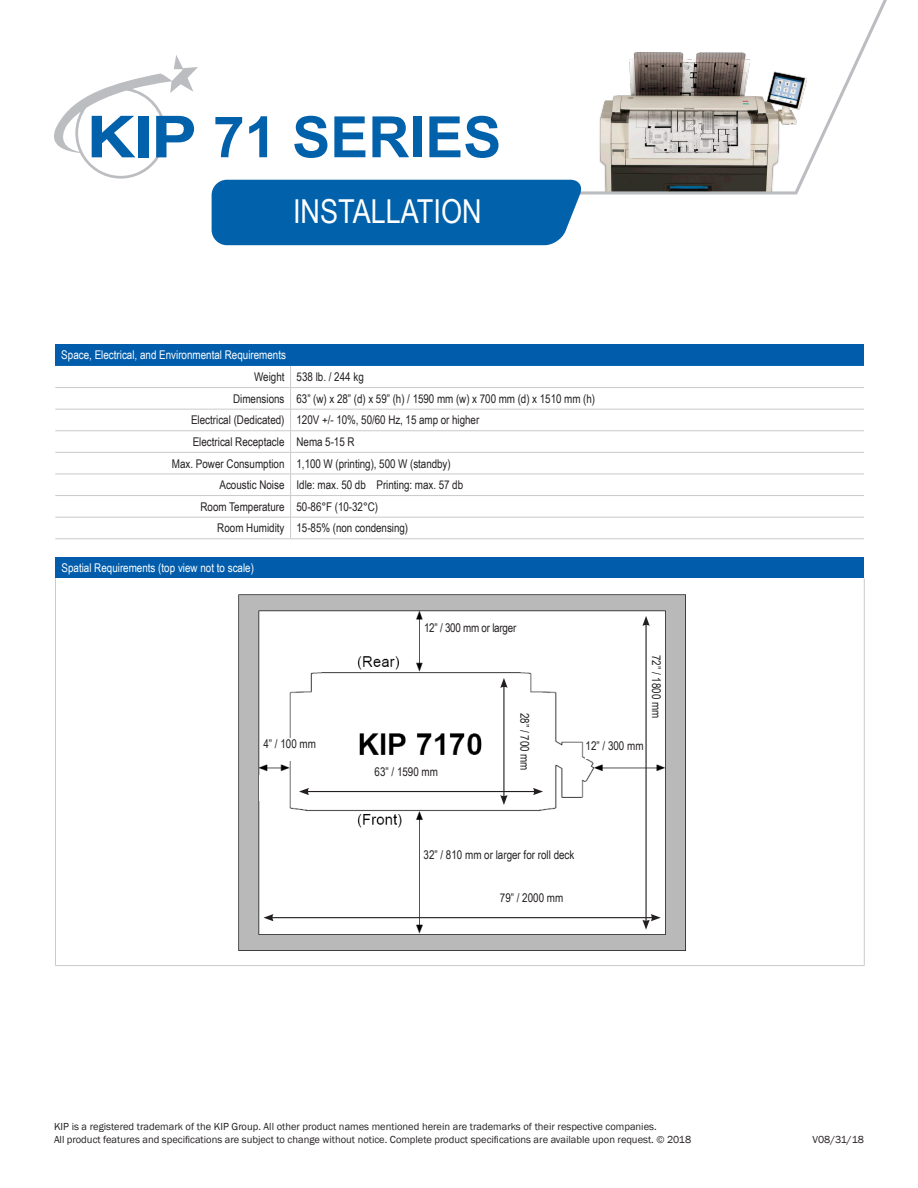
<style>
.page{position:relative;width:918px;height:1188px;background:#fff}
.page>*{position:absolute;margin:0;border:0;box-sizing:border-box;transform-origin:0 0}
.t1{font:700 57px "Arial";color:#0161aa}
.t2{font:33px "Arial Narrow";color:#fff}
.t3{font:12px "Arial Narrow";color:#231f20}
.t4{font:12px "Arial Narrow";color:#fff}
.t5{font:12px "Arial Narrow";letter-spacing:-.02em;color:#231f20}
.t6{font:10.5px/12.6px "Franklin Gothic";color:#231f20}
</style>
<div class="page">
<svg style="left:54px;top:55px;width:144px;height:124px"></svg>
<svg style="left:562px;top:0;width:325px;height:194px"></svg>
<div style="left:212px;top:180px;width:371px;height:65px;background:#0161aa"></div>
<div style="left:55px;top:345px;width:809px;height:21px;background:#015dab"></div>
<svg style="left:55px;top:408px;width:809px;height:109px"></svg>
<hr style="left:55px;top:387px;width:236px;height:1px;background:#c9cacc">
<hr style="left:291px;top:387px;width:573px;height:1px;background:#c9cacc">
<hr style="left:55px;top:409px;width:236px;height:1px;background:#c9cacc">
<hr style="left:291px;top:409px;width:573px;height:1px;background:#c9cacc">
<hr style="left:55px;top:430px;width:236px;height:1px;background:#c9cacc">
<hr style="left:291px;top:430px;width:573px;height:1px;background:#c9cacc">
<hr style="left:55px;top:452px;width:236px;height:1px;background:#c9cacc">
<hr style="left:291px;top:452px;width:573px;height:1px;background:#c9cacc">
<hr style="left:55px;top:474px;width:236px;height:1px;background:#c9cacc">
<hr style="left:291px;top:474px;width:573px;height:1px;background:#c9cacc">
<hr style="left:55px;top:495px;width:236px;height:1px;background:#c9cacc">
<hr style="left:291px;top:495px;width:573px;height:1px;background:#c9cacc">
<hr style="left:55px;top:517px;width:236px;height:1px;background:#c9cacc">
<hr style="left:291px;top:517px;width:573px;height:1px;background:#c9cacc">
<svg style="left:290px;top:366px;width:1px;height:172px"></svg>
<hr style="left:55px;top:538px;width:236px;height:1px;background:#c9cacc">
<hr style="left:291px;top:538px;width:573px;height:1px;background:#c9cacc">
<div style="left:56px;top:557px;width:808px;height:21px;background:#015dab"></div>
<hr style="left:55px;top:578px;width:1px;height:387px;background:#c9cacc">
<hr style="left:864px;top:578px;width:1px;height:387px;background:#c9cacc">
<hr style="left:55px;top:965px;width:809px;height:1px;background:#c9cacc">
<img style="left:238px;top:594px;width:448px;height:357px">
<div style="left:263px;top:739px;width:84px;height:22px;background:#fff"></div>
<div style="left:586px;top:742px;width:61px;height:17px;background:#fff"></div>
<hr style="left:307px;top:791px;width:228px;height:1px;background:#231f20">
<svg style="left:533px;top:788px;width:10px;height:7px"></svg>
<svg style="left:299px;top:788px;width:10px;height:7px"></svg>
<hr style="left:503px;top:686px;width:1px;height:111px;background:#231f20">
<svg style="left:500px;top:678px;width:8px;height:10px"></svg>
<svg style="left:500px;top:795px;width:8px;height:10px"></svg>
<hr style="left:271px;top:917px;width:382px;height:1px;background:#231f20">
<svg style="left:263px;top:914px;width:10px;height:7px"></svg>
<hr style="left:645px;top:624px;width:2px;height:298px;background:#231f20">
<svg style="left:642px;top:616px;width:8px;height:10px"></svg>
<svg style="left:642px;top:914px;width:19px;height:16px"></svg>
<div style="left:424px;top:841px;width:214px;height:29px;background:#fff"></div>
<div style="left:609px;top:773px;width:33px;height:25px;background:#fff"></div>
<div style="left:259px;top:775px;width:30px;height:26px;background:#fff"></div>
<div style="left:426px;top:623px;width:140px;height:28px;background:#fff"></div>
<h1 class="t1" style="left:213px;top:100px;width:290px">71 SERIES</h1>
<h2 class="t2" style="left:293px;top:187px;width:190px">INSTALLATION</h2>
<p class="t4" style="left:61px;top:346px;width:226px">Space, Electrical, and Environmental Requirements</p>
<p class="t3" style="left:254px;top:368px;width:111px">Weight 538 lb. / 244 kg</p>
<p class="t3" style="left:233px;top:390px;width:364px">Dimensions 63” (w) x 28” (d) x 59” (h) / 1590 mm (w) x 700 mm (d) x 1510 mm (h)</p>
<p class="t3" style="left:191px;top:411px;width:290px">Electrical (Dedicated) 120V +/- 10%, 50/60 Hz, 15 amp or higher</p>
<p class="t3" style="left:193px;top:433px;width:163px">Electrical Receptacle Nema 5-15 R</p>
<p class="t3" style="left:172px;top:454px;width:280px">Max. Power Consumption 1,100 W (printing), 500 W (standby)</p>
<p class="t3" style="left:219px;top:476px;width:245px">Acoustic Noise Idle: max. 50 db Printing: max. 57 db</p>
<p class="t3" style="left:201px;top:498px;width:179px">Room Temperature 50-86°F (10-32°C)</p>
<p class="t3" style="left:217px;top:519px;width:192px">Room Humidity 15-85% (non condensing)</p>
<p class="t4" style="left:62px;top:559px;width:194px">Spatial Requirements (top view not to scale)</p>
<p class="t5" style="left:424px;top:619px;width:94px">12” / 300 mm or larger</p>
<p class="t3" style="left:534px;top:713px;width:59px;rotate:90deg">28” / 700 mm</p>
<p class="t3" style="left:263px;top:735px;width:54px">4” / 100 mm</p>
<p class="t3" style="left:586px;top:737px;width:59px">12” / 300 mm</p>
<p class="t3" style="left:375px;top:763px;width:65px">63” / 1590 mm</p>
<p class="t3" style="left:665px;top:655px;width:65px;rotate:90deg">72” / 1800 mm</p>
<p class="t3" style="left:424px;top:846px;width:152px">32” / 810 mm or larger for roll deck</p>
<p class="t3" style="left:500px;top:889px;width:65px">79” / 2000 mm</p>
<p class="t6" style="left:54px;top:1121px;width:639px">KIP is a registered trademark of the KIP Group. All other product names mentioned herein are trademarks of their respective companies.<br>All product features and specifications are subject to change without notice. Complete product specifications are available upon request. © 2018</p>
<p class="t6" style="left:812px;top:1133px;width:53px">V08/31/18</p>
</div>
